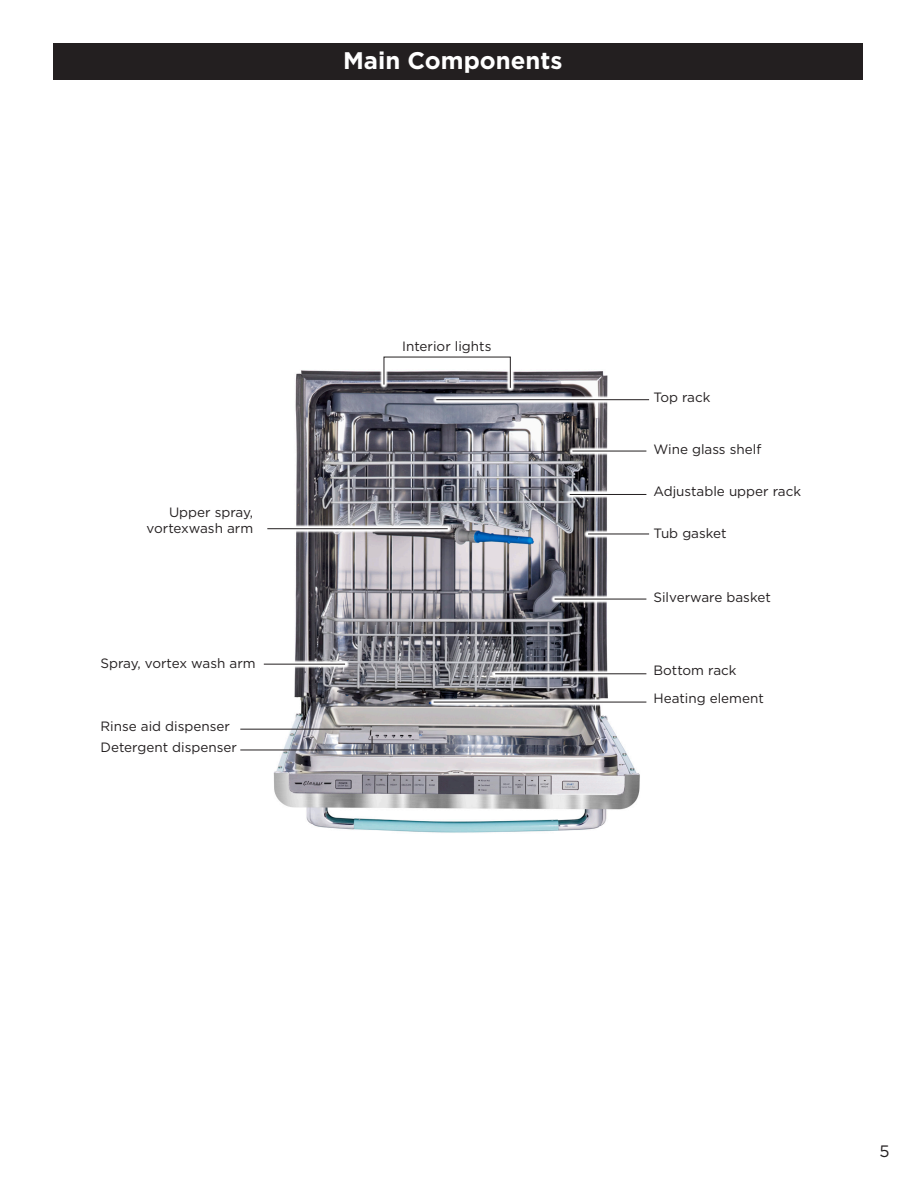
<style>
.page{position:relative;width:918px;height:1188px;background:#fff}
.page>*{position:absolute;margin:0;border:0;box-sizing:border-box;transform-origin:0 0}
.t1{font:700 24px "Gotham";color:#fff}
.t2{font:16.5px "Gotham";color:#231f20}
.t3{font:13.5px/16.2px "Gotham";color:#231f20;text-align:right}
</style>
<div class="page">
<img style="left:267px;top:370px;width:373px;height:463px">
<div style="left:53px;top:43px;width:810px;height:37px;background:#231f20"></div>
<hr style="left:240px;top:729px;width:121px;height:1px;background:#231f20">
<svg style="left:240px;top:735px;width:133px;height:16px"></svg>
<svg style="left:267px;top:524px;width:185px;height:9px"></svg>
<hr style="left:267px;top:528px;width:181px;height:1px;background:#231f20">
<svg style="left:263px;top:660px;width:86px;height:9px"></svg>
<hr style="left:264px;top:664px;width:81px;height:1px;background:#231f20">
<svg style="left:429px;top:698px;width:218px;height:9px"></svg>
<hr style="left:434px;top:702px;width:212px;height:1px;background:#231f20">
<svg style="left:491px;top:669px;width:156px;height:9px"></svg>
<hr style="left:495px;top:673px;width:151px;height:1px;background:#231f20">
<svg style="left:550px;top:595px;width:97px;height:9px"></svg>
<hr style="left:555px;top:599px;width:91px;height:1px;background:#231f20">
<svg style="left:584px;top:529px;width:66px;height:10px"></svg>
<hr style="left:588px;top:534px;width:61px;height:1px;background:#231f20">
<svg style="left:566px;top:490px;width:81px;height:9px"></svg>
<hr style="left:570px;top:494px;width:76px;height:1px;background:#231f20">
<svg style="left:568px;top:447px;width:79px;height:9px"></svg>
<hr style="left:572px;top:451px;width:74px;height:1px;background:#231f20">
<svg style="left:432px;top:395px;width:218px;height:9px"></svg>
<hr style="left:436px;top:399px;width:213px;height:1px;background:#231f20">
<svg style="left:379px;top:370px;width:136px;height:22px"></svg>
<svg style="left:383px;top:356px;width:128px;height:33px"></svg>
<p class="t1" style="left:343px;top:44px;width:221px">Main Components</p>
<p class="t3" style="left:147px;top:504px;width:108px">Upper spray, vortexwash arm</p>
<p class="t3" style="left:100px;top:655px;width:157px">Spray, vortex wash arm</p>
<p class="t3" style="left:100px;top:718px;width:131px">Rinse aid dispenser</p>
<p class="t3" style="left:100px;top:738px;width:138px">Detergent dispenser</p>
<p class="t3" style="left:402px;top:338px;width:91px">Interior lights</p>
<p class="t3" style="left:653px;top:389px;width:59px">Top rack</p>
<p class="t3" style="left:653px;top:440px;width:109px">Wine glass shelf</p>
<p class="t3" style="left:653px;top:483px;width:149px">Adjustable upper rack</p>
<p class="t3" style="left:653px;top:525px;width:75px">Tub gasket</p>
<p class="t3" style="left:653px;top:589px;width:119px">Silverware basket</p>
<p class="t3" style="left:653px;top:661px;width:85px">Bottom rack</p>
<p class="t3" style="left:653px;top:690px;width:112px">Heating element</p>
<p class="t2" style="left:879px;top:1141px;width:12px">5</p>
</div>
